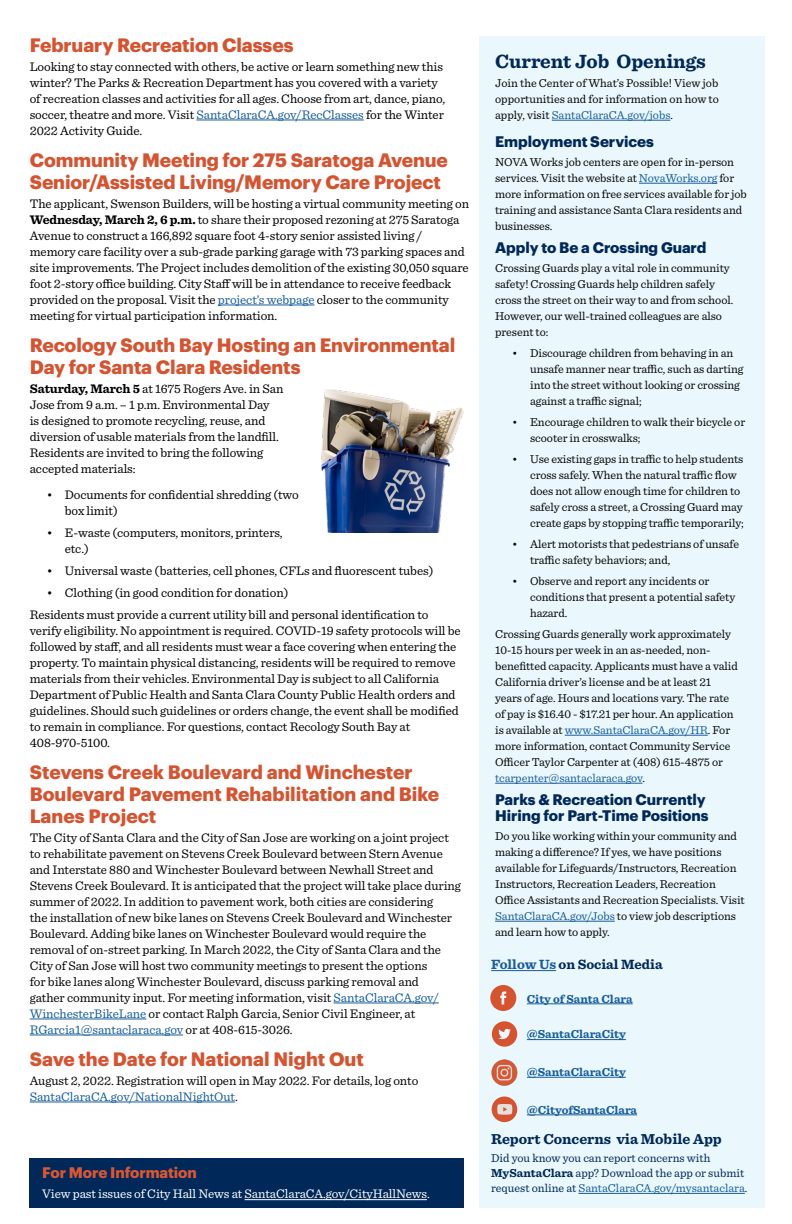
<style>
.page{position:relative;width:792px;height:1224px;background:#fff}
.page>*{position:absolute;margin:0;border:0;box-sizing:border-box;transform-origin:0 0}
.t1{font:700 20px "Sentinel";color:#002858}
.t2{font:700 19px/22px "Graphik";letter-spacing:-.005em;color:#d65330}
.t3{font:700 15px/16px "Graphik";letter-spacing:-.005em;color:#002858}
.t4{font:700 15px "Sentinel";color:#002858}
.t5{font:700 15px "Graphik";letter-spacing:-.005em;color:#da5734}
.t6{font:700 14px "Sentinel";color:#002858}
.t7{font:13px/16px "Sentinel";letter-spacing:-.005em;color:#000}
.t8{font:13px/16px "Sentinel";letter-spacing:-.005em;color:#040503}
.t9{font:13px "Sentinel";letter-spacing:-.005em;color:#fff}
.t10{font:12px/16px "Sentinel";letter-spacing:-.005em;color:#040503}
.t11{font:12px/15px "Sentinel";color:#002858}
.t12{font:700 12px "Sentinel";color:#175d9e}
.s1{color:#175d9e}
.s2{font-weight:700}
</style>
<div class="page">
<hr style="left:196px;top:120px;width:168px;height:1px;background:#175d9e">
<hr style="left:218px;top:305px;width:97px;height:1px;background:#175d9e">
<hr style="left:334px;top:1003px;width:105px;height:1px;background:#175d9e">
<hr style="left:30px;top:1019px;width:116px;height:1px;background:#175d9e">
<hr style="left:30px;top:1035px;width:153px;height:1px;background:#175d9e">
<hr style="left:30px;top:1102px;width:205px;height:1px;background:#175d9e">
<div style="left:30px;top:1158px;width:434px;height:50px;background:#002858"></div>
<hr style="left:245px;top:1199px;width:182px;height:1px;background:#fff">
<div style="left:479px;top:946px;width:285px;height:262px;background:#eaf7fd"></div>
<hr style="left:491px;top:970px;width:65px;height:1px;background:#175d9e">
<hr style="left:578px;top:1193px;width:167px;height:1px;background:#175d9e">
<img style="left:491px;top:1059px;width:26px;height:26px">
<svg style="left:490px;top:985px;width:26px;height:26px"></svg>
<svg style="left:492px;top:1021px;width:25px;height:26px"></svg>
<hr style="left:527px;top:1077px;width:99px;height:1px;background:#175d9e">
<hr style="left:527px;top:1039px;width:99px;height:1px;background:#175d9e">
<hr style="left:527px;top:1004px;width:106px;height:1px;background:#175d9e">
<div style="left:492px;top:1097px;width:25px;height:25px;background:#d65330;border-radius:50%"></div>
<svg style="left:497px;top:1104px;width:15px;height:11px"></svg>
<hr style="left:527px;top:1115px;width:110px;height:1px;background:#175d9e">
<div style="left:479px;top:36px;width:285px;height:922px;background:#eaf7fd"></div>
<hr style="left:552px;top:120px;width:118px;height:1px;background:#175d9e">
<hr style="left:639px;top:183px;width:78px;height:1px;background:#175d9e">
<hr style="left:565px;top:735px;width:143px;height:1px;background:#175d9e">
<hr style="left:495px;top:783px;width:147px;height:1px;background:#175d9e">
<hr style="left:495px;top:921px;width:120px;height:1px;background:#175d9e">
<img style="left:321px;top:389px;width:143px;height:143px">
<p class="t2" style="left:30px;top:32px;width:265px">February Recreation Classes</p>
<p class="t7" style="left:30px;top:58px;width:417px">Looking to stay connected with others, be active or learn something new this winter? The Parks &amp; Recreation Department has you covered with a variety of recreation classes and activities for all ages. Choose from art, dance, piano, soccer, theatre and more. Visit <span class="s1">SantaClaraCA.gov/RecClasses</span> for the Winter 2022 Activity Guide.</p>
<p class="t2" style="left:30px;top:147px;width:420px">Community Meeting for 275 Saratoga Avenue<br>Senior/Assisted Living/Memory Care Project</p>
<p class="t7" style="left:30px;top:195px;width:441px">The applicant, Swenson Builders, will be hosting a virtual community meeting on <span class="s2">Wednesday, March 2, 6 p.m.</span> to share their proposed rezoning at 275 Saratoga Avenue to construct a 166,892 square foot 4-story senior assisted living / memory care facility over a sub-grade parking garage with 73 parking spaces and site improvements. The Project includes demolition of the existing 30,050 square foot 2-story office building. City Staff will be in attendance to receive feedback provided on the proposal. Visit the <span class="s1">project’s webpage</span> closer to the community meeting for virtual participation information.</p>
<p class="t2" style="left:30px;top:332px;width:427px">Recology South Bay Hosting an Environmental<br>Day for Santa Clara Residents</p>
<p class="t7" style="left:30px;top:380px;width:255px"><span class="s2">Saturday, March 5</span> at 1675 Rogers Ave. in San Jose from 9 a.m. – 1 p.m. Environmental Day<br>is designed to promote recycling, reuse, and diversion of usable materials from the landfill.<br>Residents are invited to bring the following accepted materials:</p>
<p class="t7" style="left:65px;top:486px;width:236px;text-indent:-18px">• Documents for confidential shredding (two box limit)</p>
<p class="t7" style="left:65px;top:524px;width:219px;text-indent:-18px">• E-waste (computers, monitors, printers, etc.)</p>
<p class="t7" style="left:47px;top:562px;width:388px">• Universal waste (batteries, cell phones, CFLs and fluorescent tubes)</p>
<p class="t7" style="left:47px;top:584px;width:243px">• Clothing (in good condition for donation)</p>
<p class="t7" style="left:30px;top:606px;width:433px">Residents must provide a current utility bill and personal identification to verify eligibility. No appointment is required. COVID-19 safety protocols will be followed by staff, and all residents must wear a face covering when entering the property. To maintain physical distancing, residents will be required to remove materials from their vehicles. Environmental Day is subject to all California Department of Public Health and Santa Clara County Public Health orders and guidelines. Should such guidelines or orders change, the event shall be modified to remain in compliance. For questions, contact Recology South Bay at 408-970-5100.</p>
<p class="t2" style="left:30px;top:759px;width:411px">Stevens Creek Boulevard and Winchester<br>Boulevard Pavement Rehabilitation and Bike<br>Lanes Project</p>
<p class="t8" style="left:30px;top:829px;width:433px">The City of Santa Clara and the City of San Jose are working on a joint project to rehabilitate pavement on Stevens Creek Boulevard between Stern Avenue and Interstate 880 and Winchester Boulevard between Newhall Street and Stevens Creek Boulevard. It is anticipated that the project will take place during summer of 2022. In addition to pavement work, both cities are considering<br>the installation of new bike lanes on Stevens Creek Boulevard and Winchester Boulevard. Adding bike lanes on Winchester Boulevard would require the removal of on-street parking. In March 2022, the City of Santa Clara and the City of San Jose will host two community meetings to present the options<br>for bike lanes along Winchester Boulevard, discuss parking removal and<br>gather community input. For meeting information, visit <span class="s1">SantaClaraCA.gov/ WinchesterBikeLane</span> or contact Ralph Garcia, Senior Civil Engineer, at <span class="s1">RGarcia1@santaclaraca.gov</span> or at 408-615-3026.</p>
<p class="t2" style="left:30px;top:1046px;width:336px">Save the Date for National Night Out</p>
<p class="t8" style="left:30px;top:1072px;width:390px">August 2, 2022. Registration will open in May 2022. For details, log onto<br><span class="s1">SantaClaraCA.gov/NationalNightOut</span>.</p>
<p class="t5" style="left:42px;top:1161px;width:156px">For More Information</p>
<p class="t9" style="left:42px;top:1184px;width:389px">View past issues of City Hall News at SantaClaraCA.gov/CityHallNews.</p>
<p class="t1" style="left:495px;top:46px;width:212px">Current Job Openings</p>
<p class="t10" style="left:495px;top:74px;width:225px;text-align:justify">Join the Center of What’s Possible! View job opportunities and for information on how to apply, visit <span class="s1">SantaClaraCA.gov/jobs</span>.</p>
<p class="t3" style="left:495px;top:132px;width:160px">Employment Services</p>
<p class="t10" style="left:495px;top:153px;width:253px">NOVA Works job centers are open for in-person services. Visit the website at <span class="s1">NovaWorks.org</span> for more information on free services available for job training and assistance Santa Clara residents and businesses.</p>
<p class="t3" style="left:495px;top:238px;width:213px">Apply to Be a Crossing Guard</p>
<p class="t10" style="left:495px;top:259px;width:240px">Crossing Guards play a vital role in community safety! Crossing Guards help children safely cross the street on their way to and from school.<br>However, our well-trained colleagues are also present to:</p>
<p class="t10" style="left:530px;top:344px;width:215px;text-indent:-18px">• Discourage children from behaving in an unsafe manner near traffic, such as darting into the street without looking or crossing against a traffic signal;</p>
<p class="t10" style="left:530px;top:413px;width:217px;text-indent:-18px">• Encourage children to walk their bicycle or scooter in crosswalks;</p>
<p class="t10" style="left:530px;top:450px;width:215px;text-indent:-18px">• Use existing gaps in traffic to help students cross safely. When the natural traffic flow does not allow enough time for children to safely cross a street, a Crossing Guard may create gaps by stopping traffic temporarily;</p>
<p class="t10" style="left:530px;top:535px;width:211px;text-indent:-18px">• Alert motorists that pedestrians of unsafe traffic safety behaviors; and,</p>
<p class="t10" style="left:530px;top:572px;width:207px;text-indent:-18px">• Observe and report any incidents or conditions that present a potential safety hazard.</p>
<p class="t10" style="left:495px;top:625px;width:244px">Crossing Guards generally work approximately 10-15 hours per week in an as-needed, non&shy;benefitted capacity. Applicants must have a valid California driver’s license and be at least 21 years of age. Hours and locations vary. The rate of pay is $16.40 - $17.21 per hour. An application is available at <span class="s1">www.SantaClaraCA.gov/HR</span>. For more information, contact Community Service Officer Taylor Carpenter at (408) 615-4875 or <span class="s1">tcarpenter@santaclaraca.gov</span>.</p>
<p class="t3" style="left:495px;top:790px;width:215px">Parks &amp; Recreation Currently<br>Hiring for Part-Time Positions</p>
<p class="t10" style="left:495px;top:827px;width:251px">Do you like working within your community and making a difference? If yes, we have positions available for Lifeguards/Instructors, Recreation Instructors, Recreation Leaders, Recreation Office Assistants and Recreation Specialists. Visit <span class="s1">SantaClaraCA.gov/Jobs</span> to view job descriptions and learn how to apply.</p>
<p class="t6" style="left:491px;top:953px;width:173px"><span class="s1">Follow Us</span> on Social Media</p>
<p class="t12" style="left:527px;top:989px;width:107px">City of Santa Clara</p>
<p class="t12" style="left:527px;top:1025px;width:100px">@SantaClaraCity</p>
<p class="t12" style="left:527px;top:1063px;width:100px">@SantaClaraCity</p>
<p class="t12" style="left:527px;top:1100px;width:112px">@CityofSantaClara</p>
<p class="t4" style="left:491px;top:1127px;width:232px">Report Concerns via Mobile App</p>
<p class="t11" style="left:491px;top:1150px;width:258px">Did you know you can report concerns with<br><span class="s2">MySantaClara</span> app? Download the app or submit request online at <span class="s1">SantaClaraCA.gov/mysantaclara</span>.</p>
</div>
